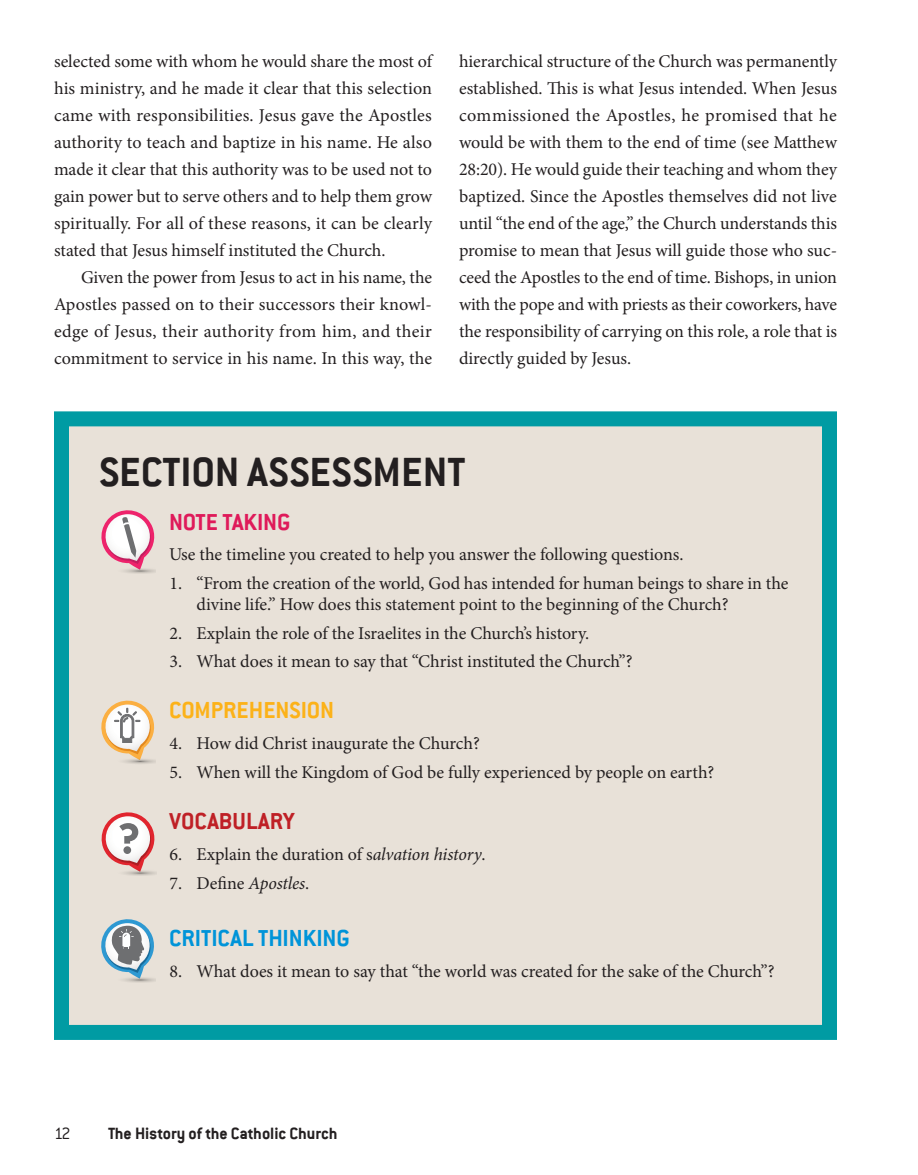
<style>
.page{position:relative;width:918px;height:1175px;background:#fff}
.page>*{position:absolute;margin:0;border:0;box-sizing:border-box;transform-origin:0 0}
.t1{font:700 45px "Conduit ITC";color:#231f20}
.t2{font:700 25.5px "Conduit ITC";color:#0094d9}
.t3{font:700 25.5px "Conduit ITC";color:#fcb219}
.t4{font:700 25.5px "Conduit ITC";letter-spacing:-.005em;color:#df1a5a}
.t5{font:700 25.5px "Conduit ITC";color:#bf2026}
.t6{font:18px/27px "Minion Pro";color:#231f20;text-align:justify}
.t7{font:700 18px "Conduit ITC";color:#231f20}
.t8{font:300 18px "Conduit ITC";color:#231f20}
.s1{font-style:italic}
</style>
<div class="page">
<div style="left:54px;top:411px;width:783px;height:629px;background:#e8e1d8;border:15px solid #009ba3"></div>
<svg style="left:101px;top:510px;width:55px;height:64px"></svg>
<svg style="left:101px;top:700px;width:55px;height:64px"></svg>
<svg style="left:101px;top:812px;width:55px;height:64px"></svg>
<svg style="left:101px;top:919px;width:55px;height:63px"></svg>
<p class="t6" style="left:54px;top:48px;width:381px">selected some with whom he would share the most of his ministry, and he made it clear that this selection came with responsibilities. Jesus gave the Apostles authority to teach and baptize in his name. He also made it clear that this authority was to be used not to gain power but to serve others and to help them grow spiritually. For all of these reasons, it can be clearly stated that Jesus himself instituted the Church.</p>
<p class="t6" style="left:54px;top:264px;width:380px;text-indent:27px">Given the power from Jesus to act in his name, the Apostles passed on to their successors their knowl&shy;edge of Jesus, their authority from him, and their commitment to service in his name. In this way, the</p>
<p class="t6" style="left:459px;top:48px;width:380px">hierarchical structure of the Church was permanently established. This is what Jesus intended. When Jesus commissioned the Apostles, he promised that he would be with them to the end of time (see Matthew 28:20). He would guide their teaching and whom they baptized. Since the Apostles themselves did not live until “the end of the age,” the Church understands this promise to mean that Jesus will guide those who suc&shy;ceed the Apostles to the end of time. Bishops, in union with the pope and with priests as their coworkers, have the responsibility of carrying on this role, a role that is directly guided by Jesus.</p>
<h1 class="t1" style="left:99px;top:445px;width:368px">SECTION ASSESSMENT</h1>
<h2 class="t4" style="left:169px;top:507px;width:123px">NOTE TAKING</h2>
<p class="t6" style="left:169px;top:541px;width:516px">Use the timeline you created to help you answer the following questions.</p>
<p class="t6" style="left:197px;top:572px;width:593px;line-height:21.6px;text-indent:-27px">1. “From the creation of the world, God has intended for human beings to share in the divine life.” How does this statement point to the beginning of the Church?</p>
<p class="t6" style="left:170px;top:619px;width:421px">2. Explain the role of the Israelites in the Church’s history.</p>
<p class="t6" style="left:170px;top:648px;width:465px">3. What does it mean to say that “Christ instituted the Church”?</p>
<h2 class="t3" style="left:169px;top:695px;width:167px">COMPREHENSION</h2>
<p class="t6" style="left:170px;top:730px;width:312px">4. How did Christ inaugurate the Church?</p>
<p class="t6" style="left:170px;top:758px;width:546px">5. When will the Kingdom of God be fully experienced by people on earth?</p>
<h2 class="t5" style="left:170px;top:805px;width:127px">VOCABULARY</h2>
<p class="t6" style="left:170px;top:841px;width:318px">6. Explain the duration of s<span class="s1">alvation history</span>.</p>
<p class="t6" style="left:170px;top:869px;width:141px">7. Define <span class="s1">Apostles</span>.</p>
<h2 class="t2" style="left:169px;top:923px;width:182px">CRITICAL THINKING</h2>
<p class="t6" style="left:170px;top:958px;width:607px">8. What does it mean to say that “the world was created for the sake of the Church”?</p>
<p class="t8" style="left:54px;top:1123px;width:18px">12</p>
<p class="t7" style="left:108px;top:1122px;width:231px">The History of the Catholic Church</p>
</div>
